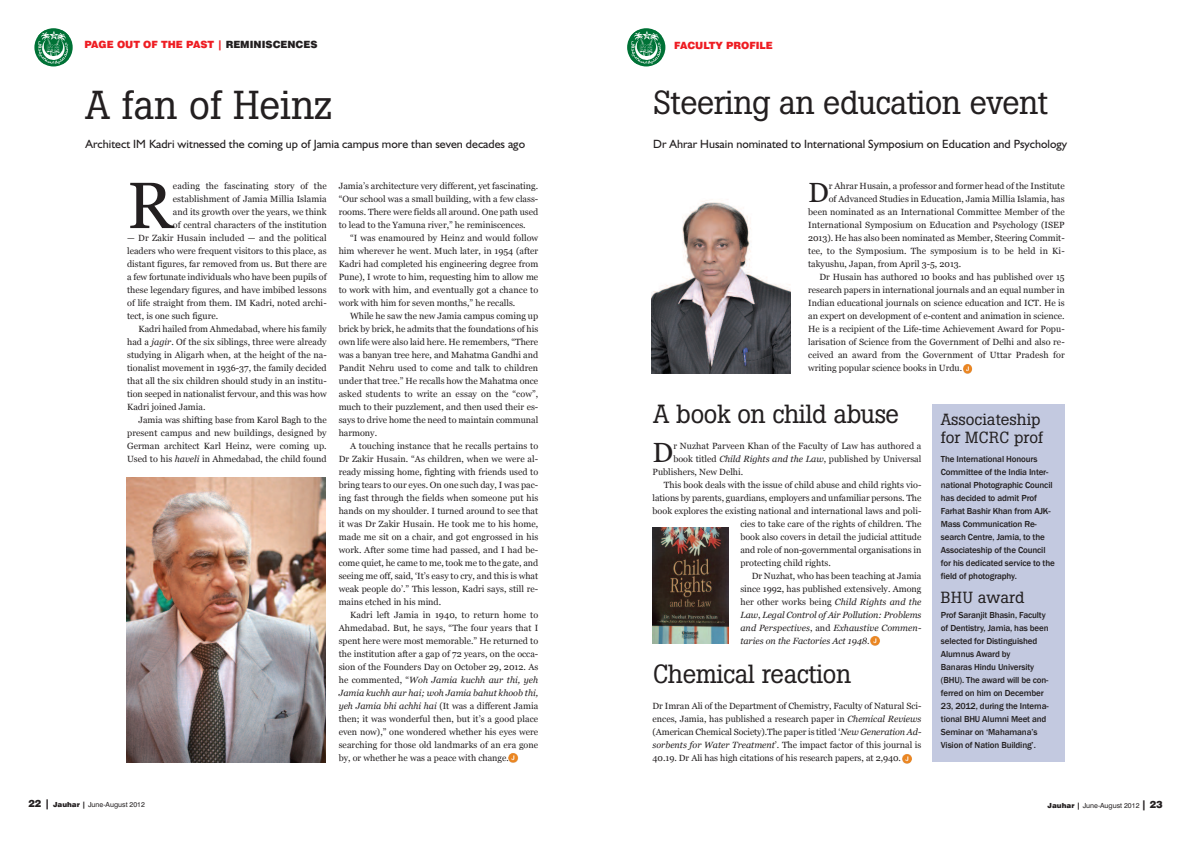
<style>
.page{position:relative;width:1191px;height:842px;background:#fff}
.page>*{position:absolute;margin:0;border:0;box-sizing:border-box;transform-origin:0 0}
.t1{font:65.3px "Georgia";color:#231f20}
.t2{font:40px "Boton";color:#231f20}
.t3{font:33px "Boton";letter-spacing:-.015em;color:#231f20}
.t4{font:27.7px "Georgia";color:#231f20}
.t5{font:26px "Boton";letter-spacing:-.015em;color:#231f20}
.t6{font:16px/18px "Boton";color:#231f20;scale:1.04 1}
.t7{font:12px "Humanist 521 BT";color:#231f20}
.t8{font:900 10px "Swiss 721 BT";color:#ee1d23}
.t9{font:9px/13px "Georgia";color:#231f20;text-align:justify}
.t10{font:500 9px/13px "Franklin Gothic";letter-spacing:-.015em;color:#231f20}
.t11{font:italic 9px "Georgia";color:#231f20}
.t12{font:7px "Swiss 721 BT";color:#231f20}
.s1{color:#231f20}
.s2{font-style:italic}
.s3{font-style:normal}
.s4{font-weight:900;font-size:10px}
.s5{font-weight:900}
</style>
<div class="page">
<div style="left:627px;top:28px;width:38px;height:38px;background:#007236;border-radius:50%"></div>
<img style="left:630px;top:31px;width:31px;height:33px">
<svg style="left:34px;top:28px;width:39px;height:38px"></svg>
<img style="left:38px;top:31px;width:31px;height:33px">
<div style="left:932px;top:404px;width:132px;height:358px;background:#c3c9e0"></div>
<svg style="left:508px;top:753px;width:10px;height:10px"></svg>
<svg style="left:963px;top:364px;width:9px;height:10px"></svg>
<svg style="left:870px;top:636px;width:10px;height:10px"></svg>
<svg style="left:902px;top:754px;width:10px;height:10px"></svg>
<img style="left:127px;top:477px;width:198px;height:286px">
<img style="left:652px;top:200px;width:138px;height:173px">
<img style="left:653px;top:527px;width:75px;height:116px">
<p class="t8" style="left:84px;top:41px;width:235px">PAGE OUT OF THE PAST | <span class="s1">REMINISCENCES</span></p>
<p class="t8" style="left:674px;top:42px;width:100px">FACULTY PROFILE</p>
<h2 class="t2" style="left:85px;top:91px;width:248px">A fan of Heinz</h2>
<h3 class="t3" style="left:653px;top:91px;width:396px">Steering an education event</h3>
<h3 class="t7" style="left:86px;top:140px;width:441px">Architect IM Kadri witnessed the coming up of Jamia campus more than seven decades ago</h3>
<h3 class="t7" style="left:653px;top:140px;width:415px">Dr Ahrar Husain nominated to International Symposium on Education and Psychology</h3>
<h1 class="t1" style="left:127px;top:168px;width:47px">R</h1>
<p class="t9" style="left:173px;top:179px;width:155px">eading the fascinating story of the establishment of Jamia Millia Islamia and its growth over the years, we think of central characters of the institution</p>
<p class="t9" style="left:127px;top:231px;width:201px">— Dr Zakir Husain included — and the political leaders who were frequent visitors to this place, as distant figures, far removed from us. But there are a few fortunate individuals who have been pupils of these legendary figures, and have imbibed lessons of life straight from them. IM Kadri, noted archi&shy;tect, is one such figure.</p>
<p class="t9" style="left:127px;top:322px;width:201px;text-indent:11px">Kadri hailed from Ahmedabad, where his family had a <span class="s2">jagir</span>. Of the six siblings, three were already studying in Aligarh when, at the height of the na&shy;tionalist movement in 1936-37, the family decided that all the six children should study in an institu&shy;tion seeped in nationalist fervour, and this was how Kadri joined Jamia.</p>
<p class="t9" style="left:127px;top:413px;width:201px;text-indent:11px">Jamia was shifting base from Karol Bagh to the present campus and new buildings, designed by German architect Karl Heinz, were coming up.<br>Used to his <span class="s2">haveli</span> in Ahmedabad, the child found</p>
<p class="t9" style="left:339px;top:179px;width:201px">Jamia’s architecture very different, yet fascinating. “Our school was a small building, with a few class&shy;rooms. There were fields all around. One path used to lead to the Yamuna river,” he reminiscences.</p>
<p class="t9" style="left:339px;top:231px;width:201px;text-indent:11px">“I was enamoured by Heinz and would follow him wherever he went. Much later, in 1954 (after Kadri had completed his engineering degree from Pune), I wrote to him, requesting him to allow me to work with him, and eventually got a chance to work with him for seven months,” he recalls.</p>
<p class="t9" style="left:339px;top:309px;width:201px;text-indent:11px">While he saw the new Jamia campus coming up brick by brick, he admits that the foundations of his own life were also laid here. He remembers, “There was a banyan tree here, and Mahatma Gandhi and Pandit Nehru used to come and talk to children under that tree.” He recalls how the Mahatma once asked students to write an essay on the “cow”, much to their puzzlement, and then used their es&shy;says to drive home the need to maintain communal harmony.</p>
<p class="t9" style="left:339px;top:439px;width:201px;text-indent:11px">A touching instance that he recalls pertains to Dr Zakir Husain. “As children, when we were al&shy;ready missing home, fighting with friends used to bring tears to our eyes. On one such day, I was pac&shy;ing fast through the fields when someone put his hands on my shoulder. I turned around to see that it was Dr Zakir Husain. He took me to his home, made me sit on a chair, and got engrossed in his work. After some time had passed, and I had be&shy;come quiet, he came to me, took me to the gate, and seeing me off, said, ‘It’s easy to cry, and this is what weak people do’.” This lesson, Kadri says, still re&shy;mains etched in his mind.</p>
<p class="t9" style="left:339px;top:608px;width:201px;text-indent:11px">Kadri left Jamia in 1940, to return home to Ahmedabad. But, he says, “The four years that I spent here were most memorable.” He returned to the institution after a gap of 72 years, on the occa&shy;sion of the Founders Day on October 29, 2012. As he commented, “<span class="s2">Woh Jamia kuchh aur thi, yeh Jamia kuchh aur hai; woh Jamia bahut khoob thi, yeh Jamia bhi achhi hai</span> (It was a different Jamia then; it was wonderful then, but it’s a good place even now),” one wondered whether his eyes were searching for those old landmarks of an era gone by, or whether he was a peace with change.</p>
<h3 class="t4" style="left:808px;top:177px;width:22px">D</h3>
<p class="t9" style="left:829px;top:179px;width:237px">r Ahrar Husain, a professor and former head of the Institute</p>
<p class="t9" style="left:828px;top:192px;width:237px">of Advanced Studies in Education, Jamia Millia Islamia, has</p>
<p class="t9" style="left:808px;top:205px;width:258px">been nominated as an International Committee Member of the</p>
<p class="t9" style="left:808px;top:218px;width:258px">International Symposium on Education and Psychology (ISEP</p>
<p class="t9" style="left:808px;top:231px;width:258px">2013). He has also been nominated as Member, Steering Commit-</p>
<p class="t9" style="left:808px;top:244px;width:258px">tee, to the Symposium. The symposium is to be held in Ki-</p>
<p class="t9" style="left:808px;top:257px;width:155px">takyushu, Japan, from April 3-5, 2013.</p>
<p class="t9" style="left:819px;top:270px;width:247px">Dr Husain has authored 10 books and has published over 15</p>
<p class="t9" style="left:808px;top:283px;width:258px">research papers in international journals and an equal number in</p>
<p class="t9" style="left:808px;top:296px;width:258px">Indian educational journals on science education and ICT. He is</p>
<p class="t9" style="left:808px;top:309px;width:258px">an expert on development of e-content and animation in science.</p>
<p class="t9" style="left:808px;top:322px;width:258px">He is a recipient of the Life-time Achievement Award for Popu-</p>
<p class="t9" style="left:808px;top:335px;width:258px">larisation of Science from the Government of Delhi and also re-</p>
<p class="t9" style="left:808px;top:348px;width:258px">ceived an award from the Government of Uttar Pradesh for</p>
<p class="t9" style="left:808px;top:361px;width:155px">writing popular science books in Urdu.</p>
<h3 class="t5" style="left:653px;top:404px;width:247px">A book on child abuse</h3>
<h3 class="t4" style="left:652px;top:437px;width:22px">D</h3>
<p class="t9" style="left:673px;top:439px;width:249px">r Nuzhat Parveen Khan of the Faculty of Law has authored a</p>
<p class="t9" style="left:673px;top:452px;width:249px">book titled <span class="s2">Child Rights and the Law</span>, published by Universal</p>
<p class="t9" style="left:652px;top:465px;width:92px">Publishers, New Delhi.</p>
<p class="t9" style="left:664px;top:478px;width:259px">This book deals with the issue of child abuse and child rights vio-</p>
<p class="t9" style="left:652px;top:491px;width:270px">lations by parents, guardians, employers and unfamiliar persons. The</p>
<p class="t9" style="left:652px;top:504px;width:270px">book explores the existing national and international laws and poli-</p>
<p class="t9" style="left:740px;top:517px;width:182px">cies to take care of the rights of children. The</p>
<p class="t9" style="left:740px;top:530px;width:182px">book also covers in detail the judicial attitude</p>
<p class="t9" style="left:740px;top:543px;width:182px">and role of non-governmental organisations in</p>
<p class="t9" style="left:740px;top:556px;width:92px">protecting child rights.</p>
<p class="t9" style="left:751px;top:569px;width:171px">Dr Nuzhat, who has been teaching at Jamia</p>
<p class="t9" style="left:740px;top:582px;width:182px">since 1992, has published extensively. Among</p>
<p class="t9" style="left:740px;top:595px;width:182px">her other works being <span class="s2">Child Rights and the</span></p>
<p class="t11" style="left:740px;top:610px;width:182px">Law<span class="s3">,</span> Legal Control of Air Pollution: Problems</p>
<p class="t11" style="left:740px;top:623px;width:182px">and Perspectives<span class="s3">, and</span> Exhaustive Commen-</p>
<p class="t11" style="left:740px;top:636px;width:131px">taries on the Factories Act 1948<span class="s3">.</span></p>
<h3 class="t5" style="left:653px;top:665px;width:199px">Chemical reaction</h3>
<p class="t9" style="left:652px;top:699px;width:270px">Dr Imran Ali of the Department of Chemistry, Faculty of Natural Sci&shy;ences, Jamia, has published a research paper in <span class="s2">Chemical Reviews </span>(American Chemical Society).The paper is titled ‘<span class="s2">New Generation Ad&shy;sorbents for Water Treatment</span>’. The impact factor of this journal is 40.19. Dr Ali has high citations of his research papers, at 2,940.</p>
<h3 class="t6" style="left:940px;top:412px;width:100px">Associateship for MCRC prof</h3>
<p class="t10" style="left:941px;top:452px;width:115px">The International Honours<br>Committee of the India Inter&shy;national Photographic Council has decided to admit Prof<br>Farhat Bashir Khan from AJK-<br>Mass Communication Re&shy;search Centre, Jamia, to the<br>Associateship of the Council for his dedicated service to the field of photography.</p>
<p class="t10" style="left:941px;top:608px;width:109px">Prof Saranjit Bhasin, Faculty of Dentistry, Jamia, has been selected for Distinguished<br>Alumnus Award by<br>Banaras Hindu University (BHU). The award will be con&shy;ferred on him on December<br>23, 2012, during the Interna&shy;tional BHU Alumni Meet and<br>Seminar on ‘Mahamana’s<br>Vision of Nation Building’.</p>
<h3 class="t6" style="left:940px;top:590px;width:82px">BHU award</h3>
<p class="t12" style="left:28px;top:802px;width:118px"><span class="s4">22 |</span> <span class="s5">Jauhar |</span> June-August 2012</p>
<p class="t12" style="left:1047px;top:802px;width:117px"><span class="s5">Jauhar |</span> June-August 2012 <span class="s4">| 23</span></p>
</div>
